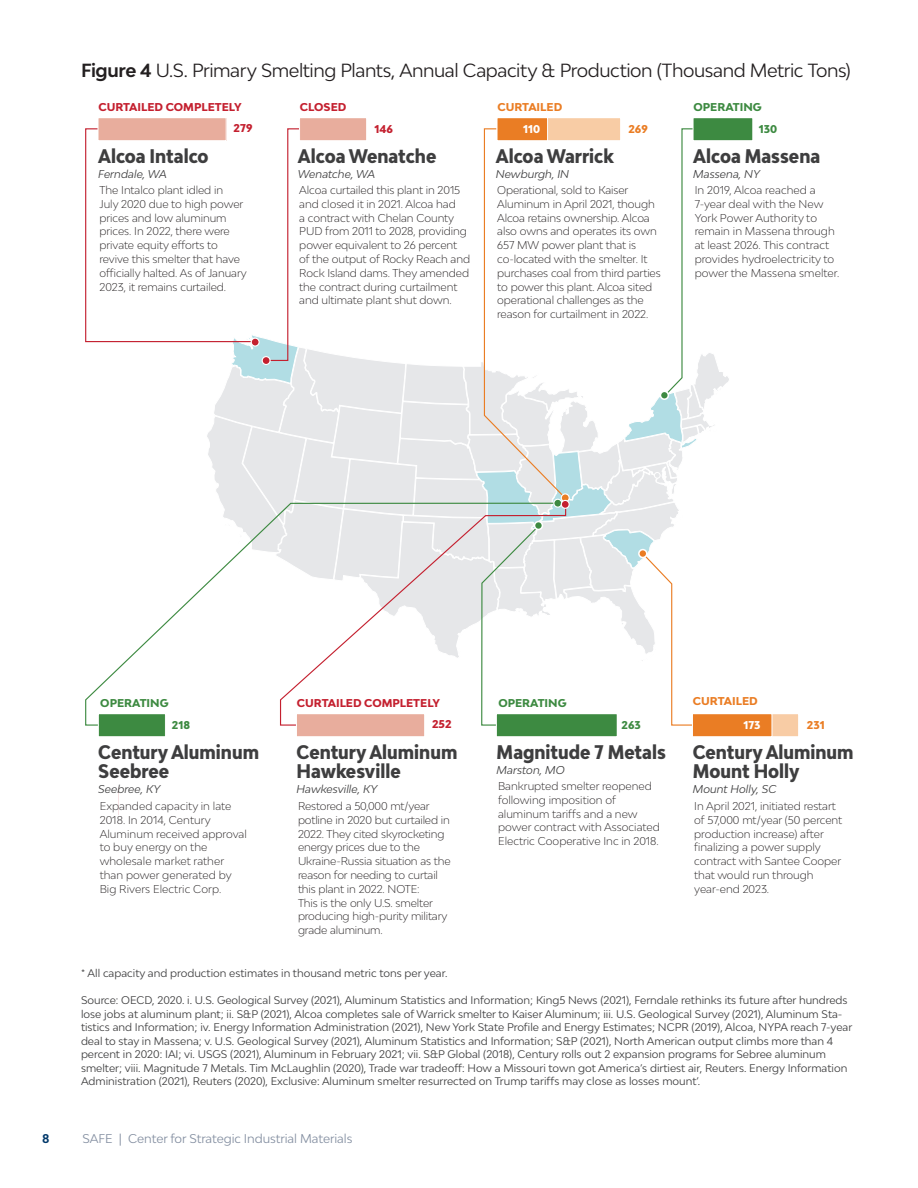
<style>
.page{position:relative;width:918px;height:1188px;background:#fff}
.page>*{position:absolute;margin:0;border:0;box-sizing:border-box;transform-origin:0 0}
.t1{font:800 condensed 18.45px/19.2px "Bw Modelica";color:#3e3e3f}
.Figure_Title{font:18px "Bw Modelica";letter-spacing:-.025em;color:#231f20}
.t2{font:12px "Bw Modelica";letter-spacing:-.005em;color:#848fa1}
.t3{font:700 12px "Bw Modelica";color:#01386a}
.t4{font:300 10.65px/13.8px "Bw Modelica";letter-spacing:-.005em;color:#231f20}
.t5{font:800 10.65px "Bw Modelica";color:#c4202f}
.t6{font:800 10.65px "Bw Modelica";color:#3d8a41}
.t7{font:800 10.65px/21.8px "Bw Modelica";color:#ea7d24;text-align:center}
.t8{font:800 10.65px "Bw Modelica";color:#fff}
.Footnote{font:10.5px/13.5px "Bw Modelica";color:#3e3e3f}
.s1{font-weight:700}
.s2{font-weight:400;font-style:italic;color:#3e3e3f}
.s3{color:#fff}
</style>
<div class="page">
<div style="left:98px;top:118px;width:128px;height:23px;background:#e8ad9d"></div>
<div style="left:98px;top:117px;width:129px;height:24px;border:1px solid #fff"></div>
<svg style="left:85px;top:128px;width:644px;height:598px"></svg>
<div style="left:300px;top:118px;width:67px;height:23px;background:#e8ad9d"></div>
<div style="left:299px;top:117px;width:68px;height:24px;border:1px solid #fff"></div>
<div style="left:693px;top:118px;width:60px;height:23px;background:#3d8a41"></div>
<div style="left:693px;top:117px;width:60px;height:24px;border:1px solid #fff"></div>
<div style="left:497px;top:118px;width:124px;height:23px;background:#f8cca5"></div>
<div style="left:497px;top:117px;width:124px;height:24px;border:1px solid #fff"></div>
<div style="left:497px;top:118px;width:51px;height:23px;background:#ea7d24"></div>
<div style="left:497px;top:117px;width:51px;height:24px;border:1px solid #fff"></div>
<div style="left:98px;top:714px;width:67px;height:23px;background:#3d8a41"></div>
<div style="left:98px;top:713px;width:68px;height:24px;border:1px solid #fff"></div>
<div style="left:496px;top:714px;width:121px;height:23px;background:#3d8a41"></div>
<div style="left:496px;top:713px;width:122px;height:24px;border:1px solid #fff"></div>
<div style="left:692px;top:714px;width:107px;height:23px;background:#f8cca5"></div>
<div style="left:692px;top:713px;width:107px;height:24px;border:1px solid #fff"></div>
<div style="left:692px;top:714px;width:80px;height:23px;background:#ea7d24"></div>
<div style="left:692px;top:713px;width:80px;height:24px;border:1px solid #fff"></div>
<div style="left:296px;top:714px;width:129px;height:23px;background:#e8ad9d"></div>
<div style="left:296px;top:713px;width:129px;height:24px;border:1px solid #fff"></div>
<p class="Figure_Title" style="left:81px;top:59px;width:771px"><span class="s1">Figure 4</span> U.S. Primary Smelting Plants, Annual Capacity &amp; Production (Thousand Metric Tons)</p>
<p class="t5" style="left:98px;top:100px;width:145px">CURTAILED COMPLETELY</p>
<p class="t5" style="left:234px;top:121px;width:20px">279</p>
<p class="t1" style="left:98px;top:146px;width:112px">Alcoa Intalco</p>
<p class="t4" style="left:98px;top:165px;width:127px;line-height:16.6px"><span class="s2">Ferndale, WA<br></span>The Intalco plant idled in</p>
<p class="t4" style="left:100px;top:197px;width:149px">July 2020 due to high power prices and low aluminum prices. In 2022, there were private equity efforts to revive this smelter that have officially halted. As of January<br>2023, it remains curtailed.</p>
<p class="t5" style="left:300px;top:100px;width:48px">CLOSED</p>
<p class="t1" style="left:298px;top:146px;width:140px">Alcoa Wenatche</p>
<p class="t4" style="left:298px;top:165px;width:164px;line-height:16.6px"><span class="s2">Wenatche, WA<br></span>Alcoa curtailed this plant in 2015</p>
<p class="t4" style="left:299px;top:197px;width:172px">and closed it in 2021. Alcoa had<br>a contract with Chelan County<br>PUD from 2011 to 2028, providing power equivalent to 26 percent of the output of Rocky Reach and<br>Rock Island dams. They amended the contract during curtailment and ultimate plant shut down.</p>
<p class="t5" style="left:375px;top:122px;width:20px">146</p>
<p class="t7" style="left:497px;top:96px;width:66px">CURTAILED<br><span class="s3">110</span></p>
<p class="t7" style="left:628px;top:118px;width:21px">269</p>
<p class="t1" style="left:496px;top:146px;width:120px">Alcoa Warrick</p>
<p class="t4" style="left:496px;top:165px;width:134px;line-height:16.6px"><span class="s2">Newburgh, IN<br></span>Operational, sold to Kaiser</p>
<p class="t4" style="left:497px;top:197px;width:165px">Aluminum in April 2021, though<br>Alcoa retains ownership. Alcoa also owns and operates its own<br>657 MW power plant that is co-located with the smelter. It purchases coal from third parties to power this plant. Alcoa sited operational challenges as the reason for curtailment in 2022.</p>
<p class="t6" style="left:693px;top:100px;width:70px">OPERATING</p>
<p class="t1" style="left:693px;top:146px;width:128px">Alcoa Massena</p>
<p class="t4" style="left:693px;top:165px;width:124px;line-height:16.6px"><span class="s2">Massena, NY<br></span>In 2019, Alcoa reached a</p>
<p class="t4" style="left:695px;top:197px;width:146px">7-year deal with the New<br>York Power Authority to remain in Massena through at least 2026. This contract provides hydroelectricity to power the Massena smelter.</p>
<p class="t6" style="left:759px;top:122px;width:20px">130</p>
<p class="t6" style="left:100px;top:696px;width:70px">OPERATING</p>
<p class="t1" style="left:98px;top:742px;width:162px">Century Aluminum<br>Seebree</p>
<p class="t4" style="left:98px;top:780px;width:135px;line-height:17.4px"><span class="s2">Seebree, KY<br></span>Expanded capacity in late</p>
<p class="t4" style="left:100px;top:813px;width:149px">2018. In 2014, Century<br>Aluminum received approval to buy energy on the wholesale market rather than power generated by<br>Big Rivers Electric Corp.</p>
<p class="t6" style="left:172px;top:718px;width:20px">218</p>
<p class="t5" style="left:297px;top:696px;width:145px">CURTAILED COMPLETELY</p>
<p class="t5" style="left:432px;top:717px;width:21px">252</p>
<p class="t1" style="left:297px;top:742px;width:162px">Century Aluminum<br>Hawkesville</p>
<p class="t4" style="left:297px;top:780px;width:135px;line-height:17.4px"><span class="s2">Hawkesville, KY<br></span>Restored a 50,000 mt/year</p>
<p class="t4" style="left:298px;top:813px;width:154px">potline in 2020 but curtailed in<br>2022. They cited skyrocketing energy prices due to the<br>Ukraine-Russia situation as the reason for needing to curtail this plant in 2022. NOTE:<br>This is the only U.S. smelter producing high-purity military grade aluminum.</p>
<p class="t6" style="left:498px;top:696px;width:70px">OPERATING</p>
<p class="t1" style="left:497px;top:742px;width:171px">Magnitude 7 Metals</p>
<p class="t4" style="left:497px;top:761px;width:157px;line-height:16.6px"><span class="s2">Marston, MO<br></span>Bankrupted smelter reopened</p>
<p class="t4" style="left:498px;top:793px;width:163px">following imposition of aluminum tariffs and a new power contract with Associated<br>Electric Cooperative Inc in 2018.</p>
<p class="t6" style="left:622px;top:718px;width:21px">263</p>
<p class="t7" style="left:693px;top:690px;width:66px">CURTAILED</p>
<p class="t8" style="left:743px;top:718px;width:19px">173</p>
<p class="t7" style="left:807px;top:714px;width:19px">231</p>
<p class="t1" style="left:693px;top:742px;width:162px">Century Aluminum<br>Mount Holly</p>
<p class="t4" style="left:693px;top:780px;width:145px;line-height:17.4px"><span class="s2">Mount Holly, SC<br></span>In April 2021, initiated restart</p>
<p class="t4" style="left:694px;top:813px;width:150px">of 57,000 mt/year (50 percent production increase) after finalizing a power supply contract with Santee Cooper that would run through year-end 2023.</p>
<p class="Footnote" style="left:81px;top:966px;width:368px">* All capacity and production estimates in thousand metric tons per year.</p>
<p class="Footnote" style="left:81px;top:993px;width:773px">Source: OECD, 2020. i. U.S. Geological Survey (2021), Aluminum Statistics and Information; King5 News (2021), Ferndale rethinks its future after hundreds lose jobs at aluminum plant; ii. S&amp;P (2021), Alcoa completes sale of Warrick smelter to Kaiser Aluminum; iii. U.S. Geological Survey (2021), Aluminum Sta&shy;tistics and Information; iv. Energy Information Administration (2021), New York State Profile and Energy Estimates; NCPR (2019), Alcoa, NYPA reach 7-year deal to stay in Massena; v. U.S. Geological Survey (2021), Aluminum Statistics and Information; S&amp;P (2021), North American output climbs more than 4 percent in 2020: IAI; vi. USGS (2021), Aluminum in February 2021; vii. S&amp;P Global (2018), Century rolls out 2 expansion programs for Sebree aluminum smelter; viii. Magnitude 7 Metals. Tim McLaughlin (2020), Trade war tradeoff: How a Missouri town got America’s dirtiest air, Reuters. Energy Information Administration (2021), Reuters (2020), Exclusive: Aluminum smelter resurrected on Trump tariffs may close as losses mount’.</p>
<p class="t3" style="left:42px;top:1131px;width:9px">8</p>
<p class="t2" style="left:83px;top:1131px;width:271px">SAFE | Center for Strategic Industrial Materials</p>
</div>
